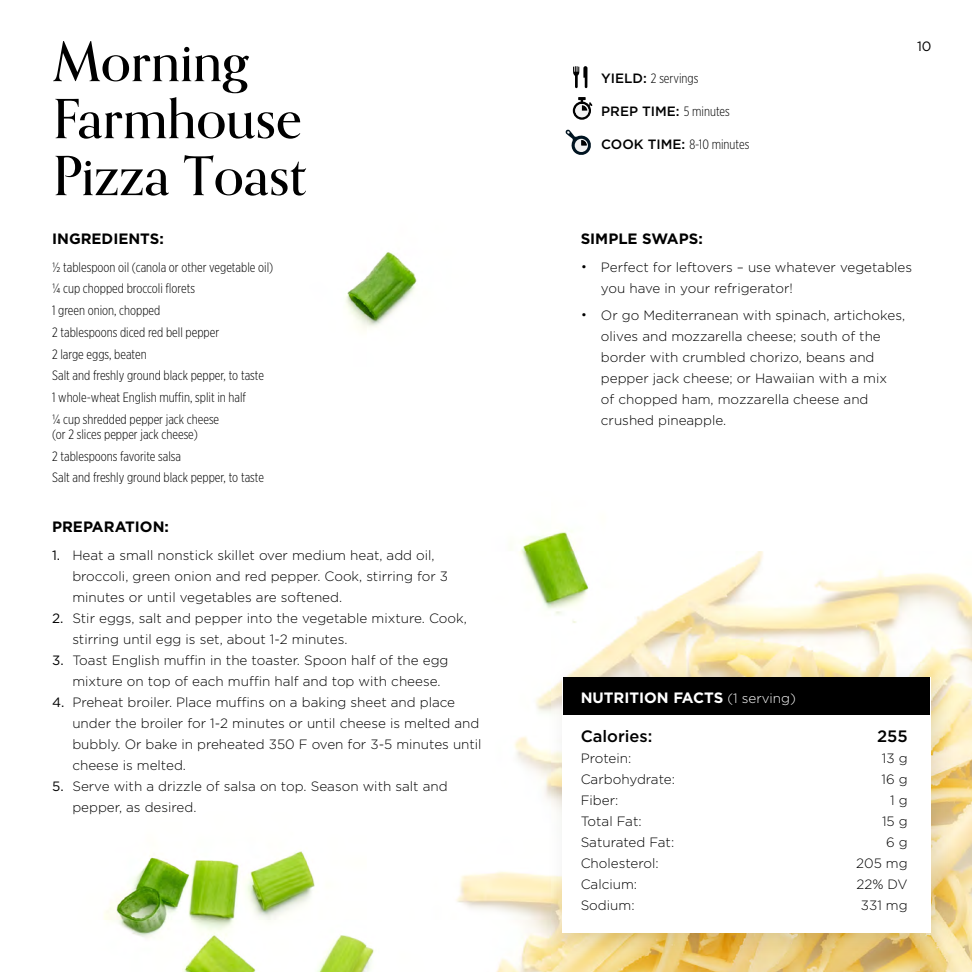
<style>
.page{position:relative;width:972px;height:972px;background:#fff}
.page>*{position:absolute;margin:0;border:0;box-sizing:border-box;transform-origin:0 0}
.t1{font:500 54px/57px "Orpheus Pro";letter-spacing:.005em;color:#000}
.t2{font:500 16.5px "Gotham";color:#000}
.t3{font:700 15px "Gotham";color:#000}
.t4{font:700 15px "Gotham";color:#fff}
.t5{font:300 13.5px/21px "Gotham";color:#000}
.t6{font:300 13.5px/15px "Gotham X Narrow";color:#000}
.t7{font:500 13.5px "Gotham";color:#000}
.t8{font:13.5px "Gotham";color:#000}
.s1{font-weight:400}
.s2{font-family:"Gotham";font-weight:500}
.s3{font-family:"Gotham X Narrow";font-weight:300}
.s4{font-weight:100;font-size:15px}
.s5{font-weight:300;font-size:13.5px}
</style>
<div class="page">
<img style="left:104px;top:88px;width:868px;height:884px">
<svg style="left:573px;top:66px;width:15px;height:22px"></svg>
<svg style="left:573px;top:97px;width:19px;height:23px"></svg>
<svg style="left:565px;top:129px;width:27px;height:27px"></svg>
<div style="left:545px;top:659px;width:413px;height:301px;background:#000;opacity:.11"></div>
<div style="left:563px;top:677px;width:368px;height:255px;background:#fff"></div>
<div style="left:563px;top:677px;width:367px;height:38px;background:#000"></div>
<p class="t1" style="left:53px;top:33px;width:254px">Morning<br>Farmhouse<br>Pizza Toast</p>
<p class="t3" style="left:52px;top:229px;width:113px">INGREDIENTS:</p>
<p class="t6" style="left:52px;top:259px;width:223px">½ tablespoon oil (canola or other vegetable oil)</p>
<p class="t6" style="left:52px;top:281px;width:144px">¼ cup chopped broccoli florets</p>
<p class="t6" style="left:52px;top:303px;width:110px">1 green onion, chopped</p>
<p class="t6" style="left:52px;top:324px;width:169px">2 tablespoons diced red bell pepper</p>
<p class="t6" style="left:52px;top:346px;width:96px">2 large eggs, beaten</p>
<p class="t6" style="left:52px;top:368px;width:213px">Salt and freshly ground black pepper, to taste</p>
<p class="t6" style="left:52px;top:390px;width:196px">1 whole-wheat English muffin, split in half</p>
<p class="t6" style="left:52px;top:411px;width:169px">¼ cup shredded pepper jack cheese (or 2 slices pepper jack cheese)</p>
<p class="t6" style="left:52px;top:448px;width:131px">2 tablespoons favorite salsa</p>
<p class="t6" style="left:52px;top:470px;width:213px">Salt and freshly ground black pepper, to taste</p>
<p class="t3" style="left:52px;top:517px;width:118px">PREPARATION:</p>
<p class="t5" style="left:72px;top:544px;width:377px;text-indent:-20px"><span class="s1">1.</span> Heat a small nonstick skillet over medium heat, add oil, broccoli, green onion and red pepper. Cook, stirring for 3 minutes or until vegetables are softened.</p>
<p class="t5" style="left:72px;top:607px;width:396px;text-indent:-20px"><span class="s1">2.</span> Stir eggs, salt and pepper into the vegetable mixture. Cook, stirring until egg is set, about 1-2 minutes.</p>
<p class="t5" style="left:72px;top:649px;width:378px;text-indent:-20px"><span class="s1">3.</span> Toast English muffin in the toaster. Spoon half of the egg mixture on top of each muffin half and top with cheese.</p>
<p class="t5" style="left:72px;top:691px;width:411px;text-indent:-20px"><span class="s1">4.</span> Preheat broiler. Place muffins on a baking sheet and place under the broiler for 1-2 minutes or until cheese is melted and bubbly. Or bake in preheated 350 F oven for 3-5 minutes until cheese is melted.</p>
<p class="t5" style="left:72px;top:775px;width:377px;text-indent:-20px"><span class="s1">5.</span> Serve with a drizzle of salsa on top. Season with salt and pepper, as desired.</p>
<p class="t6" style="left:601px;top:71px;width:99px"><span class="s2">YIELD:</span> 2 servings</p>
<p class="t7" style="left:601px;top:102px;width:130px">PREP TIME: <span class="s3">5 minutes</span></p>
<p class="t6" style="left:601px;top:137px;width:150px"><span class="s2">COOK TIME:</span> 8-10 minutes</p>
<p class="t8" style="left:917px;top:38px;width:16px">10</p>
<p class="t3" style="left:581px;top:229px;width:124px">SIMPLE SWAPS:</p>
<p class="t5" style="left:601px;top:256px;width:313px;text-indent:-20px"><span class="s4">•</span> Perfect for leftovers – use whatever vegetables you have in your refrigerator!</p>
<p class="t5" style="left:601px;top:305px;width:306px;text-indent:-20px"><span class="s4">•</span> Or go Mediterranean with spinach, artichokes, olives and mozzarella cheese; south of the border with crumbled chorizo, beans and pepper jack cheese; or Hawaiian with a mix<br>of chopped ham, mozzarella cheese and crushed pineapple.</p>
<p class="t4" style="left:581px;top:688px;width:217px">NUTRITION FACTS <span class="s5">(1 serving)</span></p>
<p class="t2" style="left:581px;top:725px;width:73px">Calories:</p>
<p class="t2" style="left:877px;top:725px;width:32px">255</p>
<p class="t5" style="left:581px;top:747px;width:52px">Protein:</p>
<p class="t5" style="left:882px;top:747px;width:27px">13 g</p>
<p class="t5" style="left:581px;top:768px;width:96px">Carbohydrate:</p>
<p class="t5" style="left:882px;top:768px;width:28px">16 g</p>
<p class="t5" style="left:581px;top:789px;width:39px">Fiber:</p>
<p class="t5" style="left:890px;top:789px;width:19px">1 g</p>
<p class="t5" style="left:581px;top:810px;width:62px">Total Fat:</p>
<p class="t5" style="left:882px;top:810px;width:27px">15 g</p>
<p class="t5" style="left:581px;top:831px;width:95px">Saturated Fat:</p>
<p class="t5" style="left:886px;top:831px;width:23px">6 g</p>
<p class="t5" style="left:581px;top:852px;width:80px">Cholesterol:</p>
<p class="t5" style="left:856px;top:852px;width:53px">205 mg</p>
<p class="t5" style="left:581px;top:873px;width:58px">Calcium:</p>
<p class="t5" style="left:856px;top:873px;width:53px">22% DV</p>
<p class="t5" style="left:581px;top:894px;width:55px">Sodium:</p>
<p class="t5" style="left:861px;top:894px;width:48px">331 mg</p>
</div>
